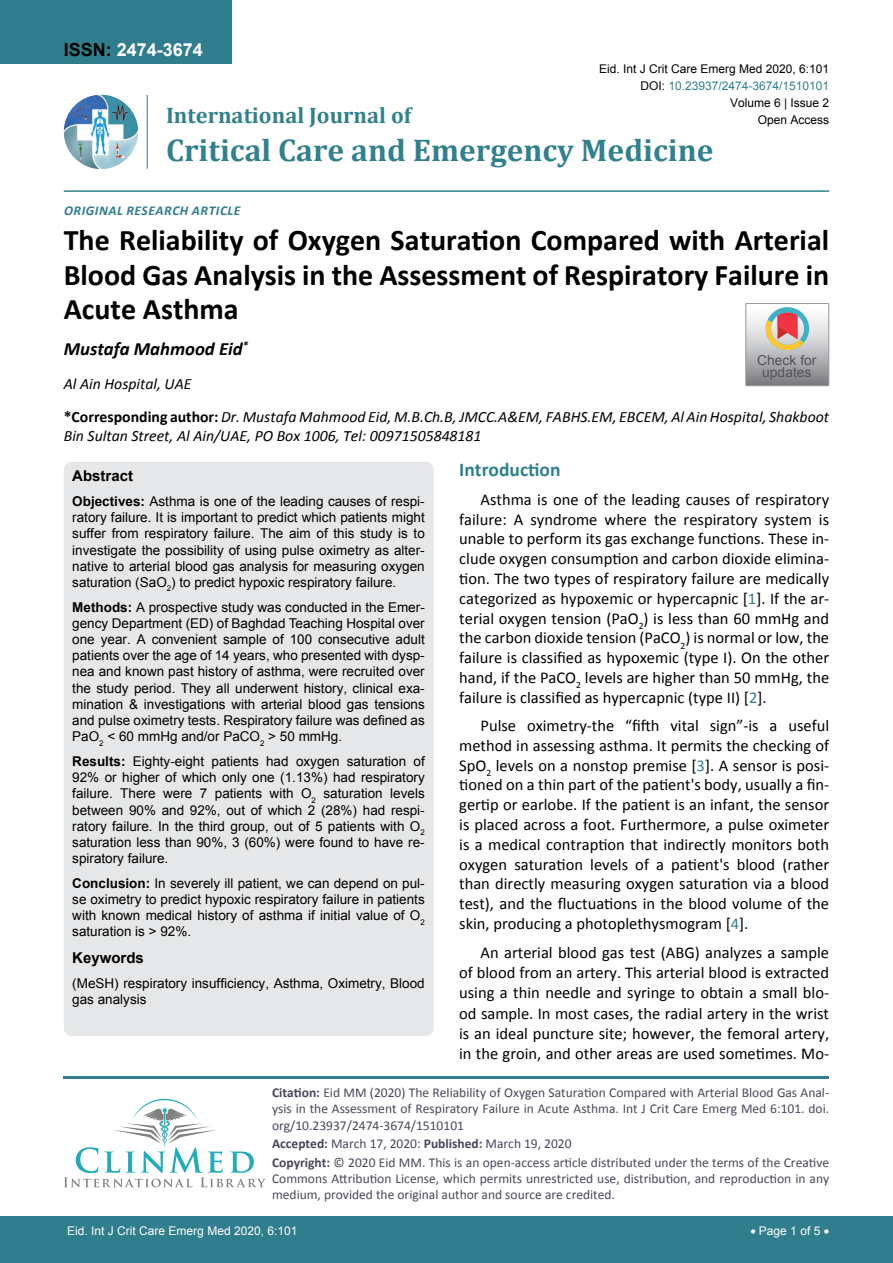
<style>
.page{position:relative;width:893px;height:1263px;background:#fff}
.page>*{position:absolute;margin:0;border:0;box-sizing:border-box;transform-origin:0 0}
.t1{font:700 31.5px "Cambria";color:#30808d}
.t2{font:700 30px/34.5px "Calibri";color:#000;text-align:justify}
.t3{font:700 22.5px "Cambria";color:#30808d}
.t4{font:700 19.5px "Calibri";color:#30808d}
.t5{font:italic 700 18.75px "Calibri";color:#000}
.t6{font:700 18px "Arial";color:#fff}
.t7{font:16.5px/19.8px "Calibri";color:#000;text-align:justify}
.t8{font:italic 15.75px/33px "Calibri";color:#000}
.t9{font:700 15px "Arial";color:#000}
.t10{font:13.65px/11.7px "Arial";color:#535353;text-align:center}
.t11{font:13.5px/16.2px "Arial";color:#000;text-align:justify}
.t12{font:13.5px/16.2px "Calibri";color:#47475c}
.t13{font:italic 700 13.5px "Calibri";letter-spacing:.04em;color:#307d8d}
.t14{font:12px "Arial";color:#000}
.t15{font:12px "Arial";color:#fff}
.t16{font:12px "Arial";color:#30808d}
.s1{color:#000}
.s2{font-weight:700;font-style:normal}
.s3{font-weight:700}
.s4{color:#30808d}
</style>
<div class="page">
<div style="left:0;top:0;width:231px;height:64px;background:#307d8d"></div>
<img style="left:64px;top:95px;width:74px;height:74px;border-radius:37px">
<hr style="left:147px;top:95px;width:1px;height:74px;background:#307d8d">
<hr style="left:64px;top:190px;width:765px;height:2px;background:#307d8d">
<div style="left:0;top:1217px;width:893px;height:46px;background:#307d8d"></div>
<hr style="left:64px;top:1076px;width:765px;height:2px;background:#30808d">
<svg style="left:64px;top:1099px;width:202px;height:88px"></svg>
<svg style="left:746px;top:303px;width:83px;height:83px;background:#bdb6b3"></svg>
<div style="left:64px;top:462px;width:370px;height:574px;background:#e6e7e8;border-radius:9px"></div>
<p class="t6" style="left:64px;top:38px;width:141px"><span class="s1">ISSN:</span> 2474-3674</p>
<p class="t14" style="left:599px;top:60px;width:232px">Eid. Int J Crit Care Emerg Med 2020, 6:101</p>
<p class="t14" style="left:730px;top:95px;width:101px">Volume 6 | Issue 2</p>
<p class="t16" style="left:640px;top:78px;width:190px"><span class="s1">DOI:</span> 10.23937/2474-3674/1510101</p>
<h3 class="t3" style="left:166px;top:100px;width:247px">International Journal of</h3>
<h1 class="t1" style="left:166px;top:128px;width:549px">Critical Care and Emergency Medicine</h1>
<p class="t14" style="left:758px;top:112px;width:73px">Open Access</p>
<p class="t13" style="left:64px;top:202px;width:178px">ORIGINAL RESEARCH ARTICLE</p>
<h2 class="t2" style="left:64px;top:223px;width:767px">The Reliability of Oxygen Saturation Compared with Arterial Blood Gas Analysis in the Assessment of Respiratory Failure in Acute Asthma</h2>
<p class="t5" style="left:64px;top:337px;width:186px">MUSTAFA MAHMOOD EID<sup>*</sup></p>
<p class="t8" style="left:64px;top:366px;width:767px">Al Ain Hospital, UAE<br><span class="s2">*Corresponding author:</span> Dr. Mustafa Mahmood Eid, M.B.Ch.B, JMCC.A&amp;EM, FABHS.EM, EBCEM, Al Ain Hospital, Shakboot</p>
<p class="t8" style="left:64px;top:418px;width:419px">Bin Sultan Street, Al Ain/UAE, PO Box 1006, Tel: 00971505848181</p>
<p class="t10" style="left:757px;top:354px;width:61px">Check for updates</p>
<p class="t9" style="left:72px;top:466px;width:62px">Abstract</p>
<p class="t11" style="left:72px;top:493px;width:354px"><span class="s3">Objectives:</span> Asthma is one of the leading causes of respi&shy;ratory failure. It is important to predict which patients might suffer from respiratory failure. The aim of this study is to investigate the possibility of using pulse oximetry as alter&shy;native to arterial blood gas analysis for measuring oxygen saturation (SaO<sub>2</sub>) to predict hypoxic respiratory failure.</p>
<p class="t11" style="left:72px;top:599px;width:354px"><span class="s3">Methods:</span> A prospective study was conducted in the Emer&shy;gency Department (ED) of Baghdad Teaching Hospital over one year. A convenient sample of 100 consecutive adult patients over the age of 14 years, who presented with dysp&shy;nea and known past history of asthma, were recruited over the study period. They all underwent history, clinical exa&shy;mination &amp; investigations with arterial blood gas tensions and pulse oximetry tests. Respiratory failure was defined as PaO<sub>2</sub> &lt; 60 mmHg and/or PaCO<sub>2</sub> &gt; 50 mmHg.</p>
<p class="t11" style="left:72px;top:753px;width:354px"><span class="s3">Results:</span> Eighty-eight patients had oxygen saturation of 92% or higher of which only one (1.13%) had respiratory failure. There were 7 patients with O<sub>2</sub> saturation levels between 90% and 92%, out of which 2 (28%) had respi&shy;ratory failure. In the third group, out of 5 patients with O<sub>2 </sub>saturation less than 90%, 3 (60%) were found to have re&shy;spiratory failure.</p>
<p class="t11" style="left:72px;top:875px;width:354px"><span class="s3">Conclusion:</span> In severely ill patient, we can depend on pul&shy;se oximetry to predict hypoxic respiratory failure in patients with known medical history of asthma if initial value of O<sub>2 </sub>saturation is &gt; 92%.</p>
<p class="t9" style="left:72px;top:948px;width:73px">Keywords</p>
<p class="t11" style="left:72px;top:975px;width:354px">(MeSH) respiratory insufficiency, Asthma, Oximetry, Blood gas analysis</p>
<p class="t4" style="left:459px;top:457px;width:103px">Introduction</p>
<p class="t7" style="left:459px;top:489px;width:371px;text-indent:21px">Asthma is one of the leading causes of respiratory failure: A syndrome where the respiratory system is unable to perform its gas exchange functions. These in&shy;clude oxygen consumption and carbon dioxide elimina&shy;tion. The two types of respiratory failure are medically categorized as hypoxemic or hypercapnic [<span class="s4">1</span>]. If the ar&shy;terial oxygen tension (PaO<sub>2</sub>) is less than 60 mmHg and the carbon dioxide tension (PaCO<sub>2</sub>) is normal or low, the failure is classified as hypoxemic (type I). On the other hand, if the PaCO<sub>2</sub> levels are higher than 50 mmHg, the failure is classified as hypercapnic (type II) [<span class="s4">2</span>].</p>
<p class="t7" style="left:459px;top:716px;width:371px;text-indent:21px">Pulse oximetry-the “fifth vital sign”-is a useful method in assessing asthma. It permits the checking of SpO<sub>2</sub> levels on a nonstop premise [<span class="s4">3</span>]. A sensor is posi&shy;tioned on a thin part of the patient's body, usually a fin&shy;gertip or earlobe. If the patient is an infant, the sensor is placed across a foot. Furthermore, a pulse oximeter is a medical contraption that indirectly monitors both oxygen saturation levels of a patient's blood (rather than directly measuring oxygen saturation via a blood test), and the fluctuations in the blood volume of the skin, producing a photoplethysmogram [<span class="s4">4</span>].</p>
<p class="t7" style="left:459px;top:942px;width:371px;line-height:20.2px;text-indent:21px">An arterial blood gas test (ABG) analyzes a sample of blood from an artery. This arterial blood is extracted using a thin needle and syringe to obtain a small blo&shy;od sample. In most cases, the radial artery in the wrist is an ideal puncture site; however, the femoral artery, in the groin, and other areas are used sometimes. Mo-</p>
<p class="t12" style="left:272px;top:1084px;width:559px;text-align:justify"><span class="s3">Citation:</span> Eid MM (2020) The Reliability of Oxygen Saturation Compared with Arterial Blood Gas Anal&shy;ysis in the Assessment of Respiratory Failure in Acute Asthma. Int J Crit Care Emerg Med 6:101. doi. org/10.23937/2474-3674/1510101</p>
<p class="t12" style="left:272px;top:1134px;width:559px;line-height:18.6px"><span class="s3">Accepted:</span> March 17, 2020: <span class="s3">Published:</span> March 19, 2020<br><span class="s3">Copyright:</span> © 2020 Eid MM. This is an open-access article distributed under the terms of the Creative</p>
<p class="t12" style="left:272px;top:1170px;width:559px">Commons Attribution License, which permits unrestricted use, distribution, and reproduction in any medium, provided the original author and source are credited.</p>
<p class="t15" style="left:67px;top:1223px;width:232px">Eid. Int J Crit Care Emerg Med 2020, 6:101</p>
<p class="t15" style="left:750px;top:1223px;width:80px">• Page 1 of 5 •</p>
</div>
